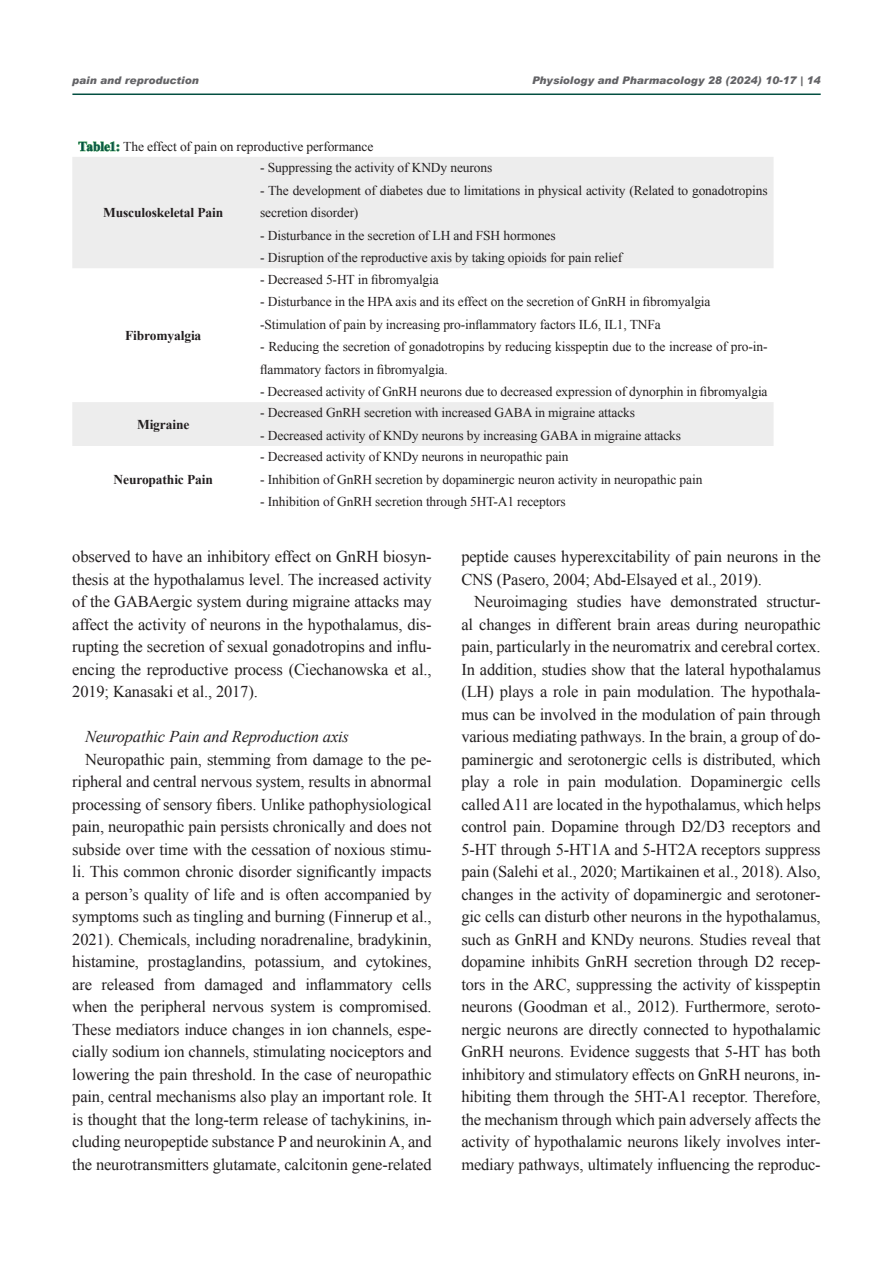
<style>
.page{position:relative;width:893px;height:1263px;background:#fff}
.page>*{position:absolute;margin:0;border:0;box-sizing:border-box;transform-origin:0 0}
.new_mant_style{font:16.5px/22.5px "Times New Roman";letter-spacing:-.01em;color:#231f20;text-align:justify}
.new_mant_style-2{font:italic 16.5px "Times New Roman";letter-spacing:-.01em;color:#231f20}
.Table{font:13.5px/22.5px "Times New Roman";letter-spacing:-.01em;color:#231f20}
.Table-2{font:700 13.5px "Times New Roman";letter-spacing:-.01em;color:#231f20}
.matn_ok{font:13.5px "Times New Roman";letter-spacing:-.01em;color:#231f20}
.titr{font:italic 900 10.5px "Arial";color:#636366}
.s1{font-weight:700;color:#73bf80}
</style>
<div class="page">
<svg style="left:72px;top:157px;width:702px;height:289px;fill:#ededed"></svg>
<hr style="left:72px;top:94px;width:749px;height:1px;background:#034f41">
<p class="titr" style="left:72px;top:74px;width:128px">pain and reproduction</p>
<p class="titr" style="left:532px;top:74px;width:290px">Physiology and Pharmacology 28 (2024) 10-17 | 14</p>
<p class="matn_ok" style="left:78px;top:137px;width:297px"><span class="s1">Table1:</span> The effect of pain on reproductive performance</p>
<p class="Table-2" style="left:103px;top:203px;width:122px">Musculoskeletal Pain</p>
<p class="Table-2" style="left:125px;top:326px;width:78px">Fibromyalgia</p>
<p class="Table-2" style="left:137px;top:415px;width:54px">Migraine</p>
<p class="Table-2" style="left:114px;top:470px;width:101px">Neuropathic Pain</p>
<p class="Table" style="left:260px;top:156px;width:234px">- Suppressing the activity of KNDy neurons</p>
<p class="Table" style="left:260px;top:179px;width:509px">- The development of diabetes due to limitations in physical activity (Related to gonadotropins secretion disorder(</p>
<p class="Table" style="left:260px;top:224px;width:297px">- Disturbance in the secretion of LH and FSH hormones</p>
<p class="Table" style="left:260px;top:246px;width:364px">- Disruption of the reproductive axis by taking opioids for pain relief</p>
<p class="Table" style="left:260px;top:268px;width:180px">- Decreased 5-HT in fibromyalgia</p>
<p class="Table" style="left:260px;top:290px;width:452px">- Disturbance in the HPA axis and its effect on the secretion of GnRH in fibromyalgia</p>
<p class="Table" style="left:260px;top:313px;width:402px">-Stimulation of pain by increasing pro-inflammatory factors IL6, IL1, TNFa</p>
<p class="Table" style="left:260px;top:335px;width:509px">- Reducing the secretion of gonadotropins by reducing kisspeptin due to the increase of pro-in&shy;flammatory factors in fibromyalgia.</p>
<p class="Table" style="left:260px;top:380px;width:509px">- Decreased activity of GnRH neurons due to decreased expression of dynorphin in fibromyalgia</p>
<p class="Table" style="left:260px;top:401px;width:376px">- Decreased GnRH secretion with increased GABA in migraine attacks</p>
<p class="Table" style="left:260px;top:424px;width:422px">- Decreased activity of KNDy neurons by increasing GABA in migraine attacks</p>
<p class="Table" style="left:260px;top:445px;width:310px">- Decreased activity of KNDy neurons in neuropathic pain</p>
<p class="Table" style="left:260px;top:468px;width:444px">- Inhibition of GnRH secretion by dopaminergic neuron activity in neuropathic pain</p>
<p class="Table" style="left:260px;top:490px;width:307px">- Inhibition of GnRH secretion through 5HT-A1 receptors</p>
<p class="new_mant_style" style="left:72px;top:545px;width:361px">observed to have an inhibitory effect on GnRH biosyn&shy;thesis at the hypothalamus level. The increased activity of the GABAergic system during migraine attacks may affect the activity of neurons in the hypothalamus, dis&shy;rupting the secretion of sexual gonadotropins and influ&shy;encing the reproductive process (Ciechanowska et al., 2019; Kanasaki et al., 2017).</p>
<p class="new_mant_style-2" style="left:85px;top:725px;width:266px">Neuropathic Pain and Reproduction axis</p>
<p class="new_mant_style" style="left:72px;top:748px;width:361px;text-indent:13px">Neuropathic pain, stemming from damage to the pe&shy;ripheral and central nervous system, results in abnormal processing of sensory fibers. Unlike pathophysiological pain, neuropathic pain persists chronically and does not subside over time with the cessation of noxious stimu&shy;li. This common chronic disorder significantly impacts a person’s quality of life and is often accompanied by symptoms such as tingling and burning (Finnerup et al., 2021). Chemicals, including noradrenaline, bradykinin, histamine, prostaglandins, potassium, and cytokines, are released from damaged and inflammatory cells when the peripheral nervous system is compromised.<br>These mediators induce changes in ion channels, espe&shy;cially sodium ion channels, stimulating nociceptors and lowering the pain threshold. In the case of neuropathic pain, central mechanisms also play an important role. It is thought that the long-term release of tachykinins, in&shy;cluding neuropeptide substance P and neurokinin A, and the neurotransmitters glutamate, calcitonin gene-related</p>
<p class="new_mant_style" style="left:461px;top:545px;width:361px">peptide causes hyperexcitability of pain neurons in the<br>CNS (Pasero, 2004; Abd-Elsayed et al., 2019).</p>
<p class="new_mant_style" style="left:461px;top:590px;width:361px;text-indent:13px">Neuroimaging studies have demonstrated structur&shy;al changes in different brain areas during neuropathic pain, particularly in the neuromatrix and cerebral cortex.<br>In addition, studies show that the lateral hypothalamus (LH) plays a role in pain modulation. The hypothala&shy;mus can be involved in the modulation of pain through various mediating pathways. In the brain, a group of do&shy;paminergic and serotonergic cells is distributed, which play a role in pain modulation. Dopaminergic cells called A11 are located in the hypothalamus, which helps control pain. Dopamine through D2/D3 receptors and 5-HT through 5-HT1A and 5-HT2A receptors suppress pain (Salehi et al., 2020; Martikainen et al., 2018). Also, changes in the activity of dopaminergic and serotoner&shy;gic cells can disturb other neurons in the hypothalamus, such as GnRH and KNDy neurons. Studies reveal that dopamine inhibits GnRH secretion through D2 recep&shy;tors in the ARC, suppressing the activity of kisspeptin neurons (Goodman et al., 2012). Furthermore, seroto&shy;nergic neurons are directly connected to hypothalamic GnRH neurons. Evidence suggests that 5-HT has both inhibitory and stimulatory effects on GnRH neurons, in&shy;hibiting them through the 5HT-A1 receptor. Therefore, the mechanism through which pain adversely affects the activity of hypothalamic neurons likely involves inter&shy;mediary pathways, ultimately influencing the reproduc-</p>
</div>
